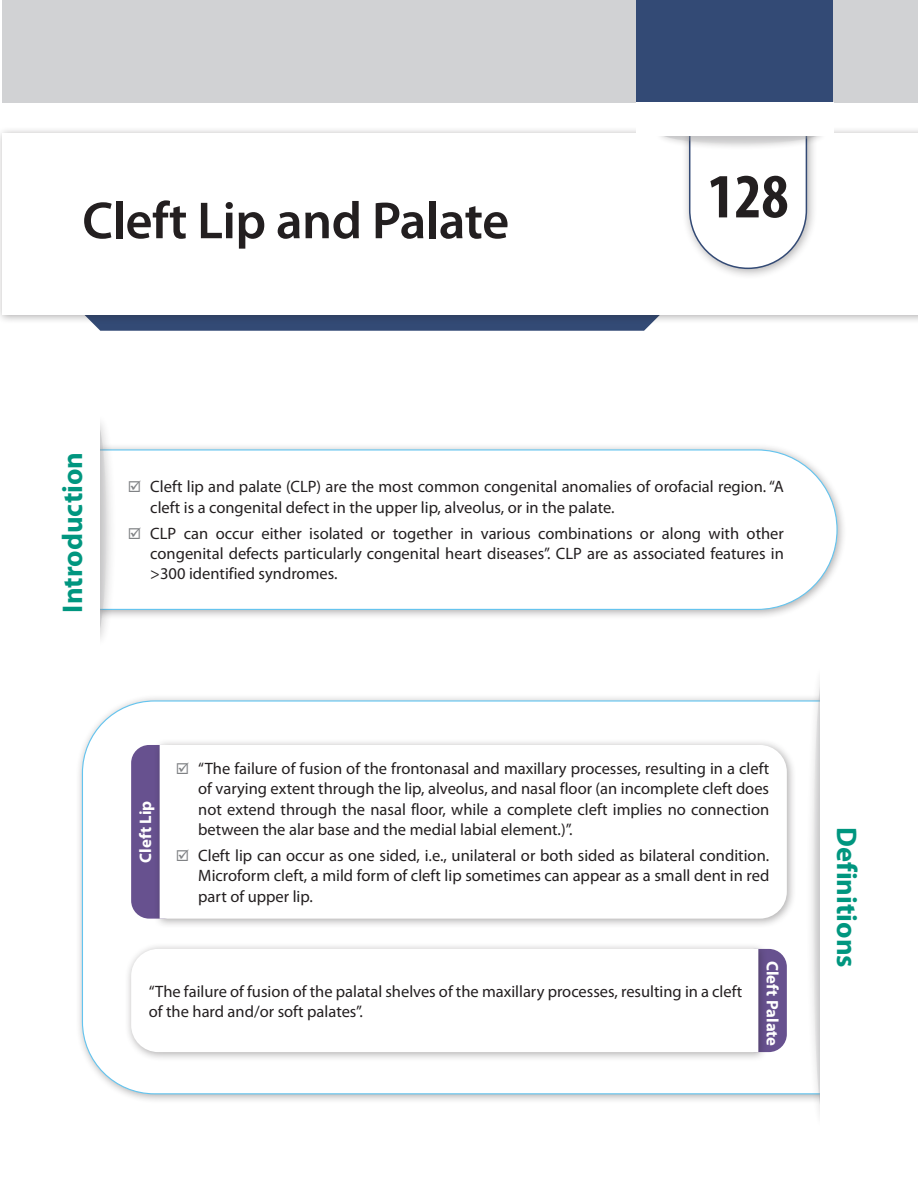
<style>
.page{position:relative;width:918px;height:1188px;background:#fff}
.page>*{position:absolute;margin:0;border:0;box-sizing:border-box;transform-origin:0 0}
.Ch_No{font:700 condensed 63.3px "Myriad Pro";color:#231f20}
.Ch_name{font:600 52.5px "Myriad Pro";letter-spacing:-.01em;color:#231f20}
.A{font:700 28.5px "Myriad Pro";color:#00967f}
.Questions{font:700 16.65px "Myriad Pro";color:#fff}
._0p{font:16.5px/20.2px "Myriad Pro";color:#231f20;text-align:justify}
</style>
<div class="page">
<svg style="left:94px;top:325px;width:556px;height:6px;background:#3e537c"></svg>
<div style="left:0;top:126px;width:918px;height:199px;background:#231f20;opacity:.36"></div>
<div style="left:2px;top:133px;width:916px;height:182px;background:#fff"></div>
<div style="left:2px;top:0;width:916px;height:103px;background:#d1d2d4"></div>
<div style="left:637px;top:0;width:196px;height:133px;background:#334a75"></div>
<div style="left:681px;top:101px;width:137px;height:179px;background:#231f20;opacity:.36"></div>
<svg style="left:688px;top:151px;width:120px;height:119px"></svg>
<div style="left:655px;top:116px;width:172px;height:35px;background:#231f20;opacity:.19"></div>
<svg style="left:660px;top:121px;width:160px;height:23px"></svg>
<div style="left:636px;top:102px;width:197px;height:33px;background:#fff"></div>
<div style="left:90px;top:443px;width:757px;height:176px;background:#231f20;opacity:.36"></div>
<svg style="left:117px;top:449px;width:721px;height:162px"></svg>
<div style="left:77px;top:413px;width:40px;height:235px;background:#231f20;opacity:.19"></div>
<svg style="left:84px;top:419px;width:23px;height:219px"></svg>
<div style="left:61px;top:414px;width:39px;height:241px;background:#fff"></div>
<div style="left:75px;top:694px;width:758px;height:410px;background:#231f20;opacity:.36"></div>
<svg style="left:81px;top:700px;width:725px;height:395px"></svg>
<div style="left:806px;top:664px;width:40px;height:467px;background:#231f20;opacity:.19"></div>
<svg style="left:813px;top:671px;width:22px;height:450px;background:#d8d8d9"></svg>
<div style="left:820px;top:665px;width:39px;height:485px;background:#fff"></div>
<div style="left:131px;top:745px;width:50px;height:174px;background:#67518f;border-radius:18px"></div>
<div style="left:153px;top:738px;width:644px;height:190px;background:#231f20;opacity:.36"></div>
<svg style="left:160px;top:745px;width:627px;height:174px"></svg>
<div style="left:737px;top:949px;width:50px;height:103px;background:#67518f;border-radius:18px"></div>
<div style="left:124px;top:942px;width:644px;height:120px;background:#231f20;opacity:.36"></div>
<svg style="left:131px;top:949px;width:627px;height:103px"></svg>
<svg style="left:129px;top:481px;width:12px;height:11px"></svg>
<svg style="left:129px;top:527px;width:12px;height:12px"></svg>
<svg style="left:177px;top:763px;width:12px;height:11px"></svg>
<svg style="left:177px;top:850px;width:12px;height:11px"></svg>
<p class="Ch_name" style="left:82px;top:187px;width:428px">Cleft Lip and Palate</p>
<p class="Ch_No" style="left:721px;top:127px;width:28px">1</p>
<p class="Ch_No" style="left:708px;top:157px;width:82px">128</p>
<p class="A" style="left:54px;top:613px;width:162px;rotate:-90deg">Introduction</p>
<p class="_0p" style="left:150px;top:476px;width:635px">Cleft lip and palate (CLP) are the most common congenital anomalies of orofacial region. “A cleft is a congenital defect in the upper lip, alveolus, or in the palate.</p>
<p class="_0p" style="left:150px;top:523px;width:635px">CLP can occur either isolated or together in various combinations or along with other congenital defects particularly congenital heart diseases”. CLP are as associated features in &gt;300 identified syndromes.</p>
<p class="Questions" style="left:135px;top:863px;width:63px;rotate:-90deg">Cleft Lip</p>
<p class="_0p" style="left:198px;top:758px;width:573px">“The failure of fusion of the frontonasal and maxillary processes, resulting in a cleft of varying extent through the lip, alveolus, and nasal floor (an incomplete cleft does not extend through the nasal floor, while a complete cleft implies no connection between the alar base and the medial labial element.)”.</p>
<p class="_0p" style="left:198px;top:845px;width:573px">Cleft lip can occur as one sided, i.e., unilateral or both sided as bilateral condition.<br>Microform cleft, a mild form of cleft lip sometimes can appear as a small dent in red part of upper lip.</p>
<p class="_0p" style="left:149px;top:981px;width:595px">“The failure of fusion of the palatal shelves of the maxillary processes, resulting in a cleft of the hard and/or soft palates”.</p>
<p class="Questions" style="left:783px;top:961px;width:87px;rotate:90deg">Cleft Palate</p>
<p class="A" style="left:865px;top:827px;width:142px;rotate:90deg">Definitions</p>
</div>
